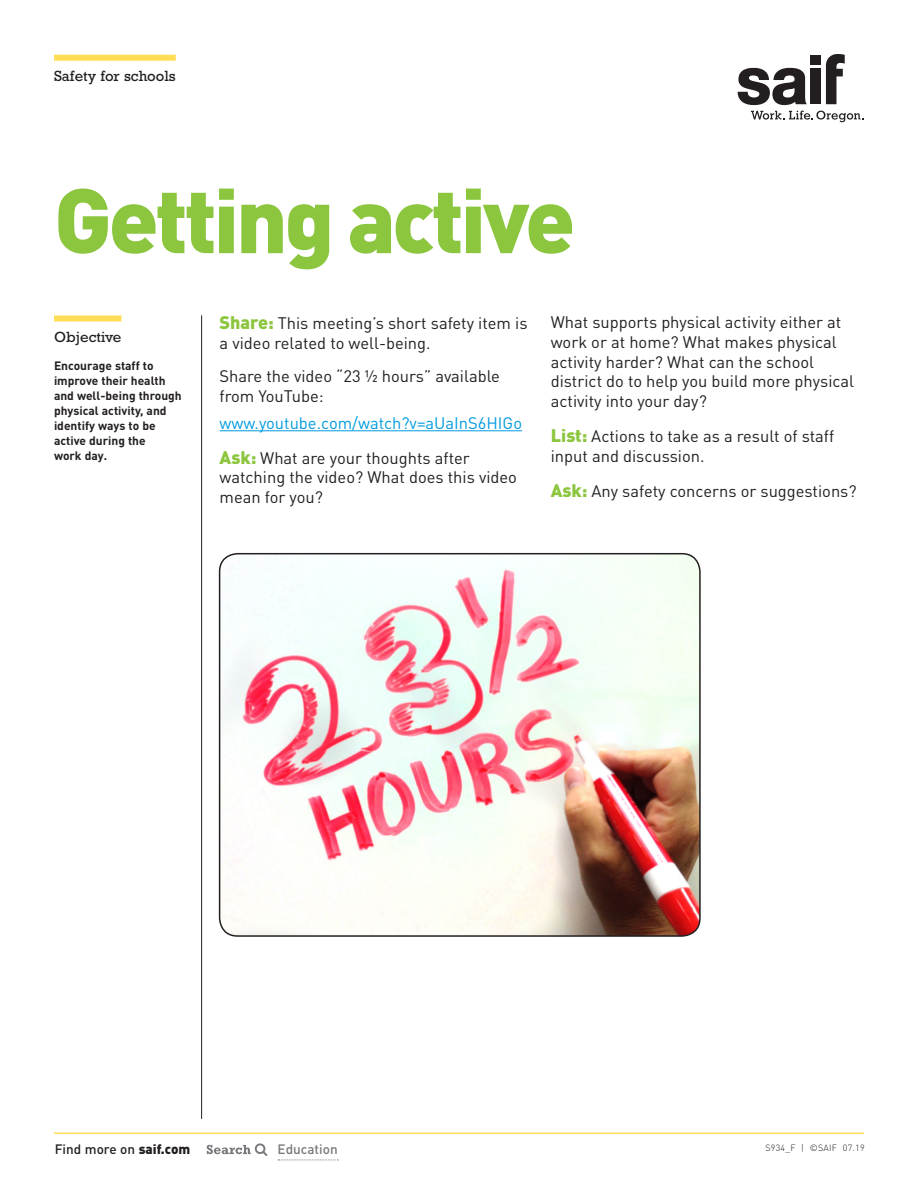
<style>
.page{position:relative;width:918px;height:1188px;background:#fff}
.page>*{position:absolute;margin:0;border:0;box-sizing:border-box;transform-origin:0 0}
.t1{font:900 90px "DINOT";letter-spacing:-.04em;color:#8bc63e}
.t2{font:16.5px/19.8px "DINOT";color:#231f20}
.t3{font:16.5px "DINOT";color:#009bde}
.Sidebar_header{font:15px "Rockwell Std";color:#231f20}
.t4{font:500 13.5px "DINOT";color:#231f20}
.t5{font:500 13.5px "DINOT";color:#76787b}
.Sidebar{font:700 12px/15px "DINOT";color:#231f20}
.Board_Body_Text{font:300 9px "DINOT";letter-spacing:.025em;color:#231f20}
.s1{font-weight:900;font-size:18px;color:#8bc63e}
.s2{font-weight:900}
</style>
<div class="page">
<div style="left:810px;top:69px;width:11px;height:35px;background:#231f20"></div>
<div style="left:810px;top:56px;width:11px;height:9px;background:#231f20"></div>
<svg style="left:738px;top:68px;width:69px;height:37px"></svg>
<svg style="left:826px;top:54px;width:19px;height:50px"></svg>
<svg style="left:751px;top:111px;width:113px;height:11px"></svg>
<div style="left:54px;top:55px;width:122px;height:6px;background:#ffdd54"></div>
<svg style="left:278px;top:1160px;width:60px;height:1px"></svg>
<svg style="left:207px;top:1143px;width:60px;height:13px"></svg>
<hr style="left:201px;top:315px;width:1px;height:804px;background:#231f20">
<hr style="left:54px;top:1132px;width:810px;height:2px;background:#ffdd54">
<hr style="left:220px;top:430px;width:302px;height:1px;background:#009bde">
<img style="left:220px;top:554px;width:480px;height:382px">
<div style="left:219px;top:553px;width:482px;height:384px;border:2px solid #231f20;border-radius:18px"></div>
<div style="left:54px;top:315px;width:67px;height:6px;background:#ffdd54"></div>
<p class="Sidebar_header" style="left:54px;top:67px;width:123px">Safety for schools</p>
<p class="t1" style="left:54px;top:159px;width:523px">Getting active</p>
<p class="Sidebar_header" style="left:54px;top:328px;width:69px">Objective</p>
<p class="Sidebar" style="left:54px;top:358px;width:129px">Encourage staff to improve their health and well-being through physical activity, and identify ways to be active during the<br>work day.</p>
<p class="t2" style="left:220px;top:313px;width:309px"><span class="s1">Share:</span> This meeting’s short safety item is a video related to well-being.</p>
<p class="t2" style="left:220px;top:366px;width:282px">Share the video “23 ½ hours” available from YouTube:</p>
<p class="t3" style="left:220px;top:411px;width:304px">www.youtube.com/watch?v=aUaInS6HIGo</p>
<p class="t2" style="left:220px;top:447px;width:299px"><span class="s1">Ask:</span> What are your thoughts after watching the video? What does this video mean for you?</p>
<p class="t2" style="left:551px;top:311px;width:305px">What supports physical activity either at work or at home? What makes physical activity harder? What can the school district do to help you build more physical activity into your day?</p>
<p class="t2" style="left:551px;top:426px;width:285px"><span class="s1">List:</span> Actions to take as a result of staff input and discussion.</p>
<p class="t2" style="left:551px;top:481px;width:307px"><span class="s1">Ask:</span> Any safety concerns or suggestions?</p>
<p class="t4" style="left:55px;top:1140px;width:137px">Find more on <span class="s2">saif.com</span></p>
<p class="t5" style="left:278px;top:1140px;width:62px">Education</p>
<p class="Board_Body_Text" style="left:765px;top:1141px;width:101px">S934_F | ©SAIF 07.19</p>
</div>
